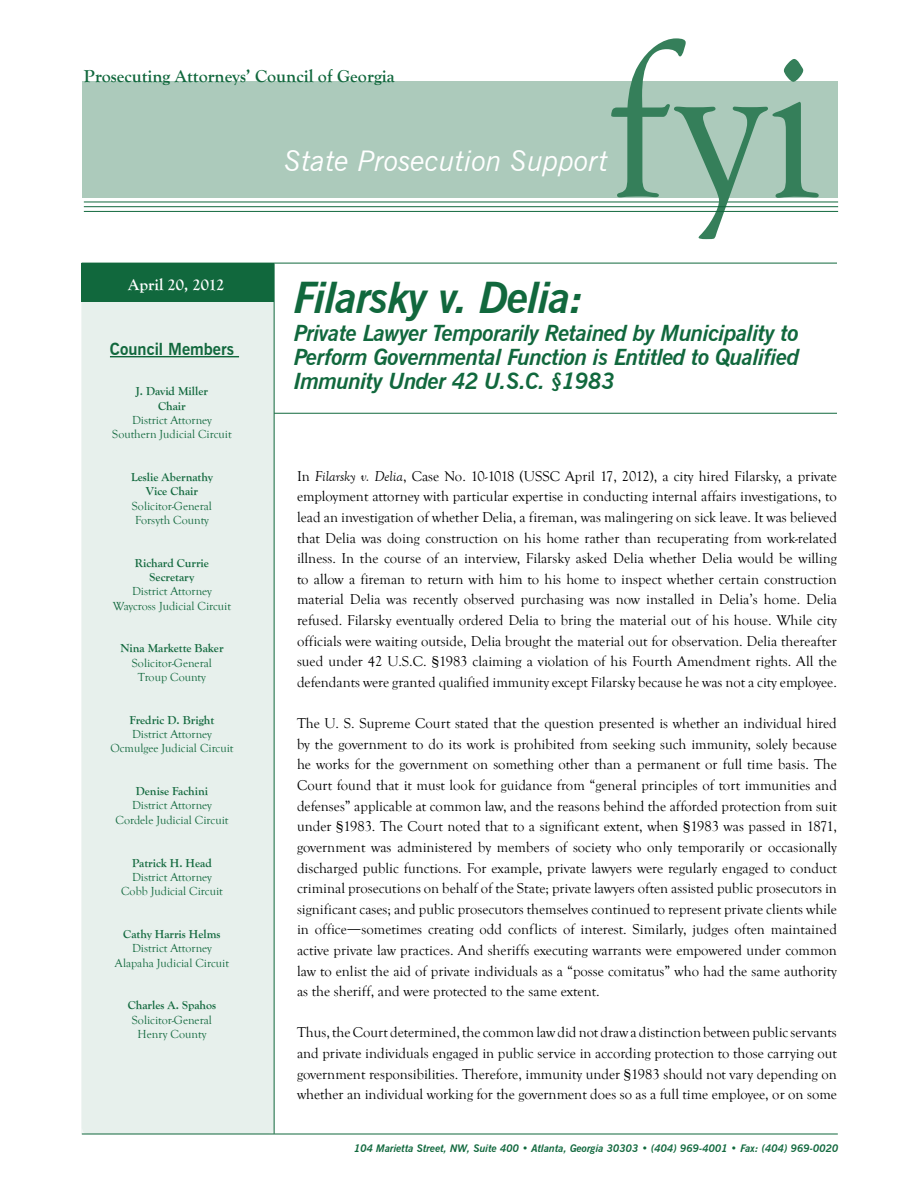
<style>
.page{position:relative;width:918px;height:1188px;background:#fff}
.page>*{position:absolute;margin:0;border:0;box-sizing:border-box;transform-origin:0 0}
.t1{font:225px "Goudy Old Style T";color:#357f5a}
.t2{font:italic 700 43.5px "News Gothic BT";letter-spacing:-.02em;color:#11683d}
.t3{font:italic 28.5px "News Gothic BT";color:#fff}
.t4{font:italic 700 22.5px/24px "News Gothic BT";letter-spacing:-.02em;color:#11683d;text-align:justify}
.t5{font:700 18px "Goudy Old Style T";color:#11683d}
.t6{font:700 16.5px "News Gothic BT";color:#11683d}
.t7{font:700 16.5px "Goudy Old Style T";color:#fff}
.t8{font:14.7px/20.5px "Goudy Old Style T";color:#000;text-align:justify}
.t9{font:12px/14.2px "Goudy Old Style T";color:#11683d;text-align:center}
.t10{font:700 12px/14.2px "Goudy Old Style T";color:#11683d;text-align:center}
.t11{font:italic 700 10.5px "News Gothic BT";color:#11683d}
.s1{font-family:"News Goth BT"}
.s2{font-style:italic}
.s3{font-family:"Adobe Jenson Pro"}
</style>
<div class="page">
<hr style="left:82px;top:413px;width:755px;height:1px;background:#11683d">
<hr style="left:84px;top:202px;width:754px;height:1px;background:#11683d">
<div style="left:83px;top:82px;width:755px;height:116px;background:#accabb"></div>
<div style="left:82px;top:286px;width:192px;height:848px;background:#e7f0ec;border-radius:7px"></div>
<hr style="left:82px;top:263px;width:755px;height:1px;background:#11683d">
<hr style="left:274px;top:263px;width:1px;height:871px;background:#11683d">
<hr style="left:82px;top:1134px;width:756px;height:1px;background:#11683d">
<hr style="left:110px;top:356px;width:129px;height:1px;background:#11683d">
<div style="left:82px;top:263px;width:192px;height:39px;background:#11683d"></div>
<hr style="left:84px;top:206px;width:754px;height:1px;background:#11683d">
<hr style="left:84px;top:211px;width:754px;height:1px;background:#11683d">
<h1 class="t1" style="left:604px;top:0;width:220px">fyi</h1>
<p class="t5" style="left:84px;top:66px;width:312px">Prosecuting Attorneys’ Council of Georgia</p>
<h3 class="t3" style="left:284px;top:144px;width:325px">State Prosecution Support</h3>
<p class="t7" style="left:128px;top:276px;width:98px">April 20, 2012</p>
<h2 class="t2" style="left:294px;top:271px;width:292px">Filarsky v. Delia:</h2>
<h3 class="t4" style="left:294px;top:321px;width:507px">Private Lawyer Temporarily Retained <span class="s1">b</span>y Municipality to Perform Governmental Function is Entitled to Qualified Immunity Under 42 U.S.C. §1983</h3>
<p class="t6" style="left:110px;top:339px;width:126px">Council Members</p>
<p class="t10" style="left:136px;top:384px;width:74px">J. David Miller<br>Chair</p>
<p class="t9" style="left:112px;top:413px;width:121px">District Attorney<br>Southern Judicial Circuit</p>
<p class="t10" style="left:131px;top:470px;width:83px">Leslie Abernathy<br>Vice Chair</p>
<p class="t9" style="left:132px;top:499px;width:82px;text-align:left">Solicitor-General<br>Forsyth County</p>
<p class="t10" style="left:135px;top:556px;width:76px">Richard Currie<br>Secretary</p>
<p class="t9" style="left:113px;top:584px;width:120px">District Attorney<br>Waycross Judicial Circuit</p>
<p class="t10" style="left:120px;top:641px;width:105px">Nina Markette Baker</p>
<p class="t9" style="left:132px;top:656px;width:82px">Solicitor-General<br>Troup County</p>
<p class="t10" style="left:130px;top:713px;width:86px">Fredric D. Bright</p>
<p class="t9" style="left:110px;top:727px;width:125px">District Attorney<br>Ocmulgee Judicial Circuit</p>
<p class="t10" style="left:136px;top:784px;width:74px">Denise Fachini</p>
<p class="t9" style="left:115px;top:799px;width:114px">District Attorney<br>Cordele Judicial Circuit</p>
<p class="t10" style="left:132px;top:856px;width:81px">Patrick H. Head</p>
<p class="t9" style="left:121px;top:870px;width:103px">District Attorney<br>Cobb Judicial Circuit</p>
<p class="t10" style="left:123px;top:927px;width:99px">Cathy Harris Helms</p>
<p class="t9" style="left:115px;top:941px;width:115px">District Attorney<br>Alapaha Judicial Circuit</p>
<p class="t10" style="left:128px;top:998px;width:90px">Charles A. Spahos</p>
<p class="t9" style="left:132px;top:1013px;width:82px">Solicitor-General<br>Henry County</p>
<p class="t8" style="left:297px;top:466px;width:541px">In <span class="s2">Filarsky v. Delia</span>, Case No. 10-1018 (USSC April 17, 2012), a city hired Filarsky, a private employment attorney with particular expertise in conducting internal affairs investigations, to lead an investigation of whether Delia, a fireman, was malingering on sick leave. It was believed that Delia was doing construction on his home rather than recuperating from work-related illness. In the course of an interview, Filarsky asked Delia whether Delia would be willing to allow a fireman to return with him to his home to inspect whether certain construction material Delia was recently observed purchasing was now installed in Delia’s home. Delia refused. Filarsky eventually ordered Delia to bring the material out of his house. While city officials were waiting outside, Delia brought the material out for observation. Delia thereafter sued under 42 U.S.C. §1983 claiming a violation of his Fourth Amendment rights. All the defendants were granted qualified immunity except Filarsky because he was not a city employee.</p>
<p class="t8" style="left:297px;top:713px;width:542px">The U. S. Supreme Court stated that the question presented is whether an individual hired by the government to do its work is prohibited from seeking such immunity, solely because he works for the government on something other than a permanent or full time basis. The Court found that it must look for guidance from “general principles of tort immunities and defenses” applicable at common law, and the reasons behind the afforded protection from suit under §1983. The Court noted that to a significant extent, when §1983 was passed in 1871, government was administered by members of society who only temporarily or occasionally discharged public functions. For example, private lawyers were regularly engaged to conduct criminal prosecutions on behalf of the State; private lawyers often assisted public prosecutors in significant cases; and public prosecutors themselves continued to represent private clients while in office<span class="s3">—</span>sometimes creating odd conflicts of interest. Similarly, judges often maintained active private law practices. And sheriffs executing warrants were empowered under common law to enlist the aid of private individuals as a “posse comitatus” who had the same authority as the sheriff, and were protected to the same extent.</p>
<p class="t8" style="left:297px;top:1023px;width:541px">Thus, the Court determined, the common law did not draw a distinction between public servants and private individuals engaged in public service in according protection to those carrying out government responsibilities. Therefore, immunity under §1983 should not vary depending on whether an individual working for the government does so as a full time employee, or on some</p>
<p class="t11" style="left:354px;top:1142px;width:486px">104 Marietta Street, NW, Suite 400 • Atlanta, Georgia 30303 • (404) 969-4001 • Fax: (404) 969-0020</p>
</div>
